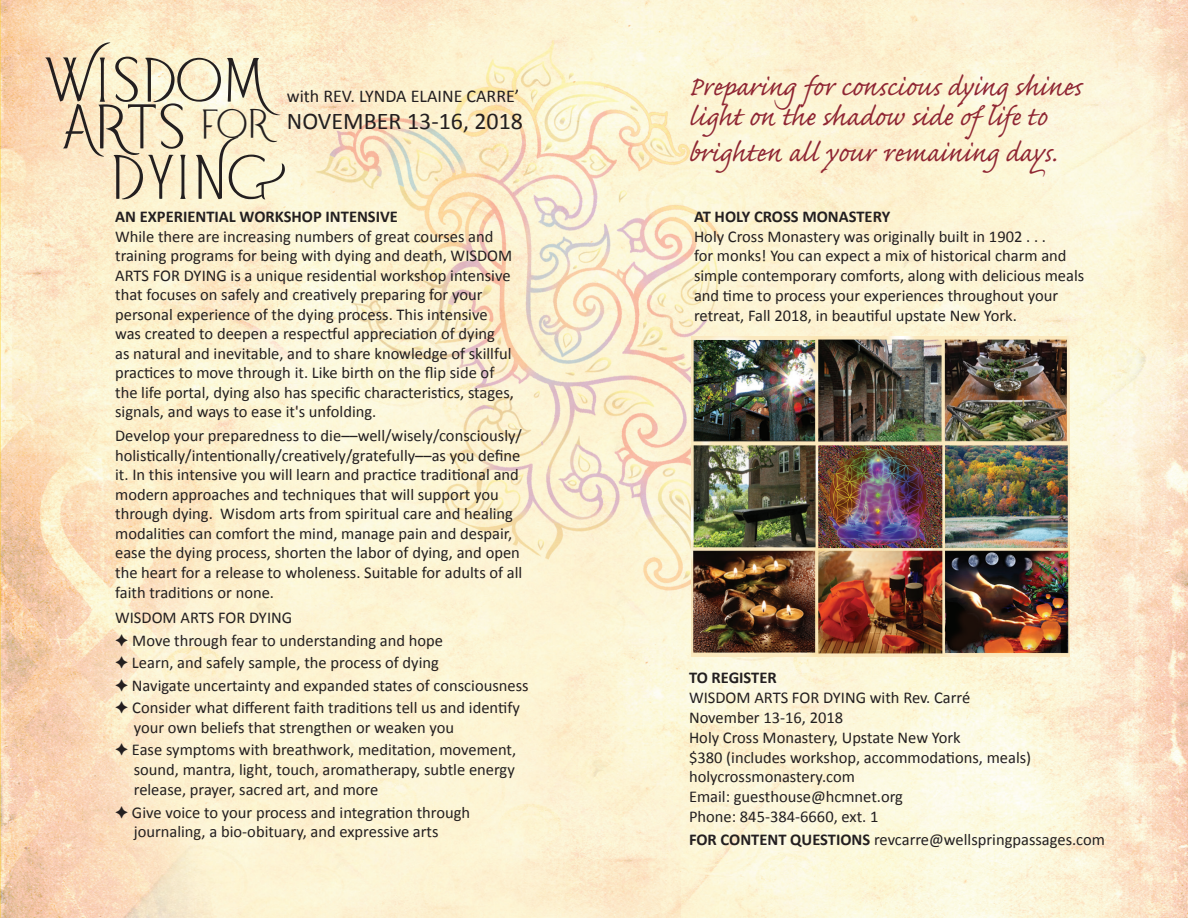
<style>
.page{position:relative;width:1188px;height:918px;background:#fff}
.page>*{position:absolute;margin:0;border:0;box-sizing:border-box;transform-origin:0 0}
.t1{font:61.2px/46.8px "Harlan";color:#231f20}
.t2{font:40.5px "Harlan";color:#231f20}
.t3{font:34.5px/30px "Caflisch Script Pro";color:#8f2633}
.t4{font:24px "Calibri";color:#231f20}
.t5{font:18px "Calibri";color:#231f20}
.t6{font:16.5px/19.5px "Calibri";color:#231f20}
.t7{font:700 16.5px "Calibri";color:#231f20}
.s1{font-weight:700}
</style>
<div class="page">
<img style="left:0;top:0;width:1188px;height:918px">
<img style="left:692px;top:337px;width:378px;height:320px">
<h1 class="t1" style="left:48px;top:54px;width:218px">WISDOM<br>ARTS</h1>
<p class="t5" style="left:287px;top:85px;width:234px">with REV. LYNDA ELAINE CARRE’</p>
<h3 class="t4" style="left:287px;top:106px;width:238px">NOVEMBER 13-16, 2018</h3>
<h2 class="t2" style="left:200px;top:89px;width:71px">FOR</h2>
<h1 class="t1" style="left:111px;top:151px;width:161px">DYING</h1>
<p class="t7" style="left:115px;top:206px;width:284px">AN EXPERIENTIAL WORKSHOP INTENSIVE</p>
<p class="t6" style="left:115px;top:227px;width:400px">While there are increasing numbers of great courses and training programs for being with dying and death, WISDOM ARTS FOR DYING is a unique residential workshop intensive that focuses on safely and creatively preparing for your personal experience of the dying process. This intensive was created to deepen a respectful appreciation of dying<br>as natural and inevitable, and to share knowledge of skillful practices to move through it. Like birth on the flip side of the life portal, dying also has specific characteristics, stages, signals, and ways to ease it's unfolding.</p>
<p class="t6" style="left:115px;top:426px;width:409px">Develop your preparedness to die––well/wisely/consciously/ holistically/intentionally/creatively/gratefully––as you define it. In this intensive you will learn and practice traditional and modern approaches and techniques that will support you through dying. Wisdom arts from spiritual care and healing modalities can comfort the mind, manage pain and despair, ease the dying process, shorten the labor of dying, and open the heart for a release to wholeness. Suitable for adults of all faith traditions or none.</p>
<p class="t6" style="left:115px;top:606px;width:415px;line-height:22.5px">WISDOM ARTS FOR DYING<br>✦ Move through fear to understanding and hope<br>✦ Learn, and safely sample, the process of dying<br>✦ Navigate uncertainty and expanded states of consciousness ✦ Consider what different faith traditions tell us and identify</p>
<p class="t6" style="left:115px;top:716px;width:403px;line-height:22.5px;text-indent:19px">your own beliefs that strengthen or weaken you<br>✦ Ease symptoms with breathwork, meditation, movement,</p>
<p class="t6" style="left:134px;top:760px;width:383px">sound, mantra, light, touch, aromatherapy, subtle energy release, prayer, sacred art, and more</p>
<p class="t6" style="left:134px;top:802px;width:338px;text-indent:-19px">✦ Give voice to your process and integration through journaling, a bio-obituary, and expressive arts</p>
<h3 class="t3" style="left:689px;top:75px;width:397px">Preparing for conscious dying shines light on the shadow side of life to</h3>
<h3 class="t3" style="left:689px;top:141px;width:370px">brighten all your remaining days.</h3>
<p class="t7" style="left:694px;top:206px;width:198px">AT HOLY CROSS MONASTERY</p>
<p class="t6" style="left:694px;top:226px;width:392px">Holy Cross Monastery was originally built in 1902 . . .<br>for monks! You can expect a mix of historical charm and simple contemporary comforts, along with delicious meals and time to process your experiences throughout your retreat, Fall 2018, in beautiful upstate New York.</p>
<p class="t7" style="left:689px;top:667px;width:89px">TO REGISTER</p>
<p class="t6" style="left:689px;top:688px;width:344px">WISDOM ARTS FOR DYING with Rev. Carré November 13-16, 2018<br>Holy Cross Monastery, Upstate New York<br>$380 (includes workshop, accommodations, meals) holycrossmonastery.com<br>Email: guesthouse@hcmnet.org<br>Phone: 845-384-6660, ext. 1</p>
<p class="t6" style="left:689px;top:829px;width:417px"><span class="s1">FOR CONTENT QUESTIONS</span> revcarre@wellspringpassages.com</p>
</div>
